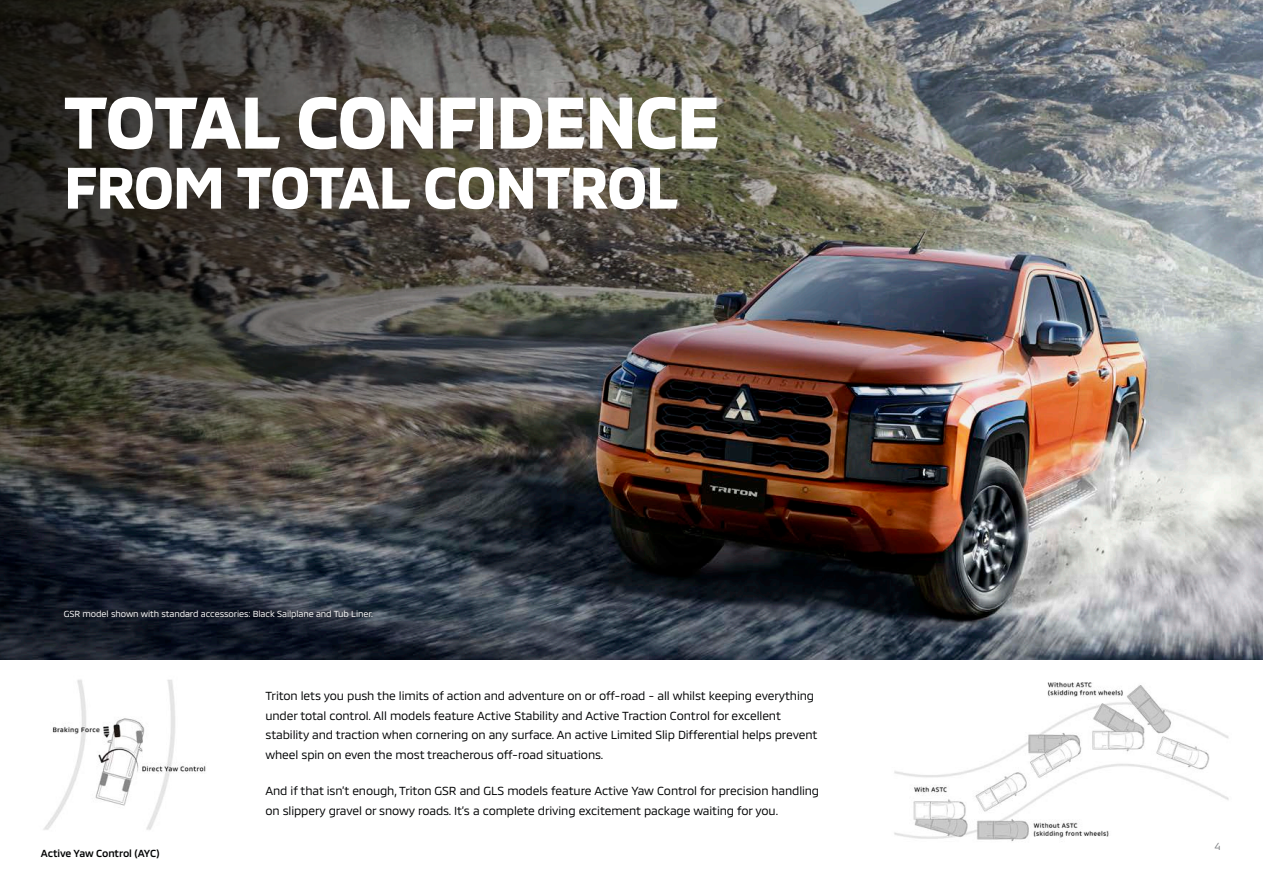
<style>
.page{position:relative;width:1263px;height:893px;background:#fff}
.page>*{position:absolute;margin:0;border:0;box-sizing:border-box;transform-origin:0 0}
.t1{font:700 75px "MMC";letter-spacing:-.035em;color:#fff}
.t2{font:700 60px "MMC";letter-spacing:-.03em;color:#fff}
.t3{font:12px/19.5px "MMC";letter-spacing:-.01em;color:#010203}
.t4{font:500 10.5px "MMC";letter-spacing:-.01em;color:#010203}
.t5{font:10.5px "MMC";color:#808285}
.t6{font:9px "MMC";letter-spacing:-.01em;color:#fff}
.s1{color:#fff}
</style>
<div class="page">
<img style="left:1px;top:0;width:1262px;height:659px">
<img style="left:0;top:0;width:1px;height:893px">
<div style="left:60px;top:606px;width:316px;height:16px;background:#231f20;opacity:.75"></div>
<img style="left:0;top:672px;width:206px;height:164px">
<img style="left:894px;top:682px;width:335px;height:159px">
<h1 class="t1" style="left:64px;top:63px;width:659px">TOTAL CONFIDENCE</h1>
<h2 class="t2" style="left:64px;top:140px;width:616px">FROM TOTAL CONTROL</h2>
<p class="t6" style="left:64px;top:606px;width:311px">GSR model shown with standard accessories: Black Sailplane and Tub Liner.</p>
<p class="t4" style="left:41px;top:844px;width:120px">Active Yaw Control (AYC)</p>
<p class="t3" style="left:265px;top:685px;width:553px">Triton lets you push the limits of action and adventure on or off-road - all whilst keeping everything under total control. All models feature Active Stability and Active Traction Control for excellent stability and traction when cornering on any surface. An active Limited Slip Differential helps prevent wheel spin on even the most treacherous off-road situations.</p>
<p class="t3" style="left:265px;top:780px;width:555px">And if that isn’t enough, Triton GSR and GLS models feature Active Yaw Control for precision handling on slippery gravel or snowy roads. It’s a complete driving excitement package waiting for you.</p>
<p class="t5" style="left:1214px;top:838px;width:8px">4<span class="s1">5</span></p>
</div>
